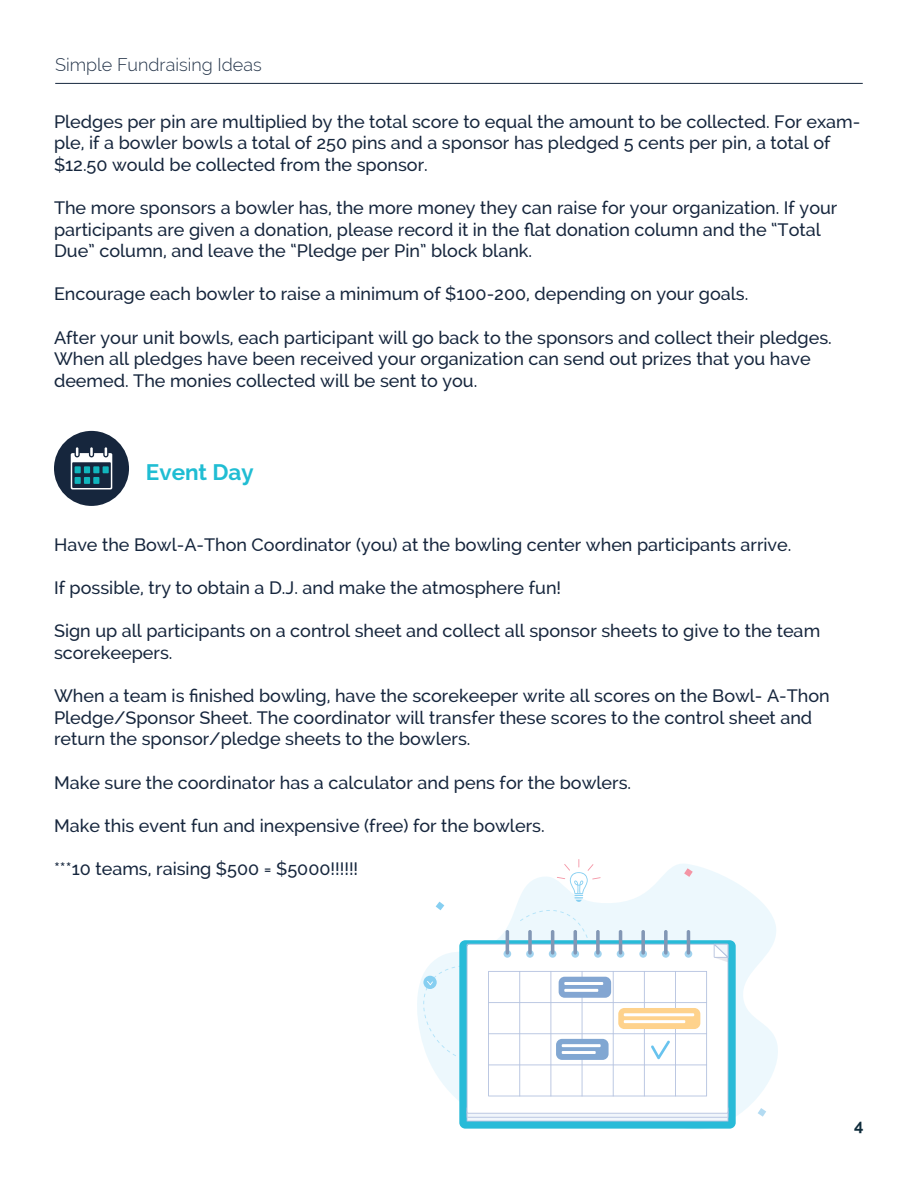
<style>
.page{position:relative;width:918px;height:1188px;background:#fff}
.page>*{position:absolute;margin:0;border:0;box-sizing:border-box;transform-origin:0 0}
.t1{font:700 22.5px "Raleway";letter-spacing:-.005em;color:#20bdd3}
.t2{font:500 18px/21.6px "Raleway";color:#16263d}
.t3{font:300 18px "Raleway";color:#25354a}
.t4{font:700 16.5px "Raleway";color:#0f2c3b}
</style>
<div class="page">
<hr style="left:55px;top:83px;width:808px;height:1px;background:#16273d">
<div style="left:54px;top:431px;width:75px;height:75px;background:#16263d;border-radius:50%"></div>
<svg style="left:71px;top:447px;width:41px;height:42px"></svg>
<div style="left:75px;top:466px;width:6px;height:7px;background:#11b6bd"></div>
<div style="left:84px;top:466px;width:6px;height:7px;background:#11b6bd"></div>
<div style="left:93px;top:466px;width:6px;height:7px;background:#11b6bd"></div>
<div style="left:103px;top:466px;width:6px;height:7px;background:#11b6bd"></div>
<div style="left:75px;top:477px;width:6px;height:7px;background:#11b6bd"></div>
<div style="left:84px;top:477px;width:6px;height:7px;background:#11b6bd"></div>
<div style="left:93px;top:477px;width:6px;height:7px;background:#11b6bd"></div>
<svg style="left:417px;top:864px;width:361px;height:252px"></svg>
<div style="left:520px;top:910px;width:72px;height:30px;background:#edf8fd"></div>
<svg style="left:423px;top:965px;width:36px;height:91px;background:#e8f6fc"></svg>
<svg style="left:684px;top:868px;width:9px;height:9px"></svg>
<svg style="left:758px;top:1108px;width:8px;height:9px"></svg>
<svg style="left:436px;top:902px;width:8px;height:8px"></svg>
<svg style="left:557px;top:859px;width:44px;height:43px"></svg>
<div style="left:459px;top:940px;width:277px;height:189px;background:#28bbd8;border-radius:6px"></div>
<svg style="left:467px;top:1114px;width:261px;height:8px;background:#d6e6f2"></svg>
<svg style="left:467px;top:944px;width:261px;height:170px;background:#fbfcfd"></svg>
<svg style="left:714px;top:944px;width:14px;height:18px"></svg>
<svg style="left:504px;top:950px;width:7px;height:8px"></svg>
<div style="left:526px;top:950px;width:8px;height:8px;background:#a1d3ef;border-radius:50%"></div>
<svg style="left:549px;top:950px;width:7px;height:8px"></svg>
<svg style="left:571px;top:950px;width:8px;height:8px"></svg>
<div style="left:594px;top:950px;width:8px;height:8px;background:#a1d3ef;border-radius:50%"></div>
<div style="left:639px;top:950px;width:8px;height:8px;background:#a1d3ef;border-radius:50%"></div>
<svg style="left:685px;top:950px;width:7px;height:8px"></svg>
<svg style="left:617px;top:950px;width:7px;height:8px"></svg>
<div style="left:662px;top:950px;width:8px;height:8px;background:#a1d3ef;border-radius:50%"></div>
<hr style="left:506px;top:930px;width:3px;height:25px;background:#8297b5;border-radius:2px">
<svg style="left:528px;top:930px;width:4px;height:25px"></svg>
<hr style="left:551px;top:930px;width:3px;height:25px;background:#8297b5;border-radius:2px">
<hr style="left:574px;top:930px;width:3px;height:25px;background:#8297b5;border-radius:2px">
<svg style="left:596px;top:930px;width:4px;height:25px"></svg>
<hr style="left:619px;top:930px;width:3px;height:25px;background:#8297b5;border-radius:2px">
<svg style="left:641px;top:930px;width:4px;height:25px"></svg>
<svg style="left:664px;top:930px;width:4px;height:25px"></svg>
<hr style="left:687px;top:930px;width:3px;height:25px;background:#8297b5;border-radius:2px">
<svg style="left:488px;top:971px;width:219px;height:125px;background:#f2f3f4"></svg>
<p class="t3" style="left:55px;top:54px;width:208px">Simple Fundraising Ideas</p>
<p class="t2" style="left:54px;top:110px;width:808px">Pledges per pin are multiplied by the total score to equal the amount to be collected. For exam&shy;ple, if a bowler bowls a total of 250 pins and a sponsor has pledged 5 cents per pin, a total of $12.50 would be collected from the sponsor.</p>
<p class="t2" style="left:54px;top:197px;width:785px">The more sponsors a bowler has, the more money they can raise for your organization. If your participants are given a donation, please record it in the flat donation column and the “Total<br>Due” column, and leave the “Pledge per Pin” block blank.</p>
<p class="t2" style="left:54px;top:283px;width:696px">Encourage each bowler to raise a minimum of $100-200, depending on your goals.</p>
<p class="t2" style="left:54px;top:326px;width:779px">After your unit bowls, each participant will go back to the sponsors and collect their pledges.<br>When all pledges have been received your organization can send out prizes that you have deemed. The monies collected will be sent to you.</p>
<p class="t1" style="left:146px;top:459px;width:109px">Event Day</p>
<p class="t2" style="left:54px;top:534px;width:739px">Have the Bowl-A-Thon Coordinator (you) at the bowling center when participants arrive.</p>
<p class="t2" style="left:54px;top:577px;width:509px">If possible, try to obtain a D.J. and make the atmosphere fun!</p>
<p class="t2" style="left:54px;top:620px;width:768px">Sign up all participants on a control sheet and collect all sponsor sheets to give to the team scorekeepers.</p>
<p class="t2" style="left:54px;top:685px;width:777px">When a team is finished bowling, have the scorekeeper write all scores on the Bowl- A-Thon<br>Pledge/Sponsor Sheet. The coordinator will transfer these scores to the control sheet and return the sponsor/pledge sheets to the bowlers.</p>
<p class="t2" style="left:54px;top:771px;width:579px">Make sure the coordinator has a calculator and pens for the bowlers.</p>
<p class="t2" style="left:54px;top:815px;width:492px">Make this event fun and inexpensive (free) for the bowlers.</p>
<p class="t2" style="left:54px;top:858px;width:306px">***10 teams, raising $500 = $5000!!!!!!</p>
<p class="t4" style="left:854px;top:1115px;width:11px">4</p>
</div>
